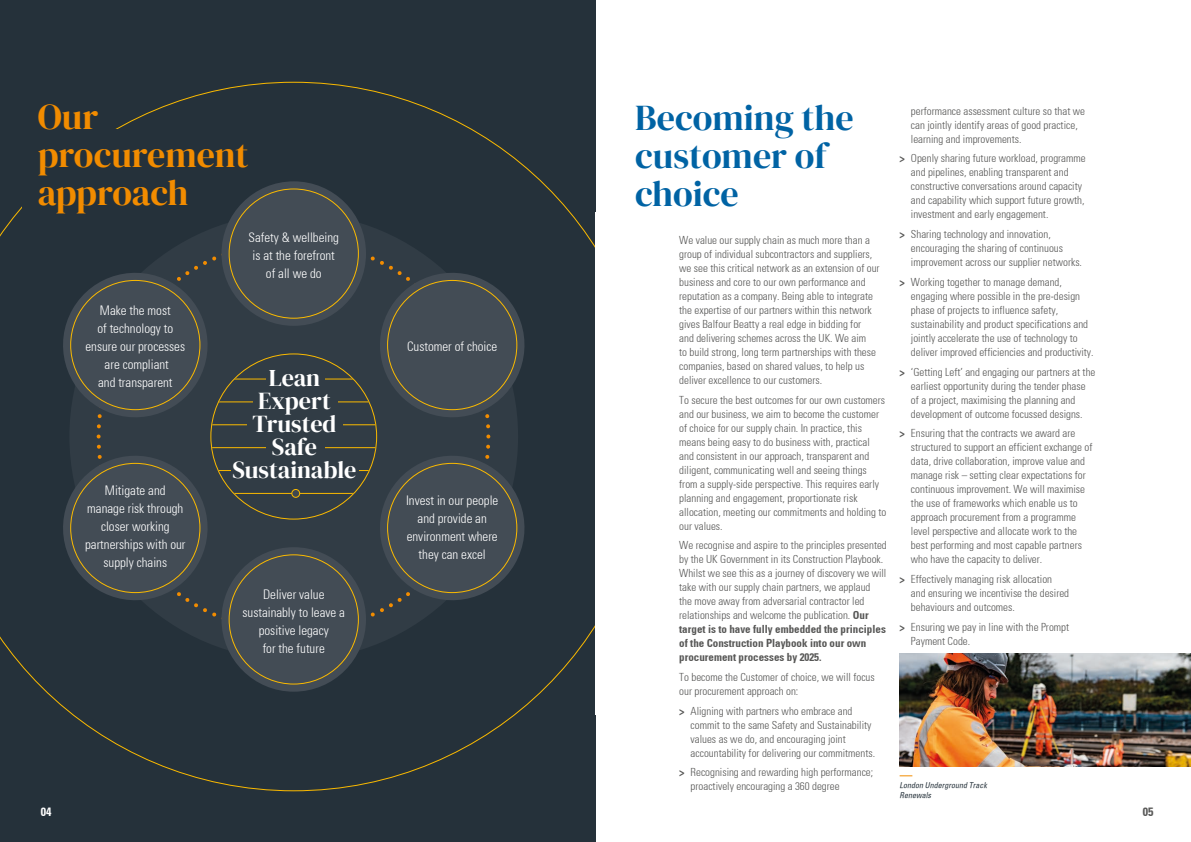
<style>
.page{position:relative;width:1191px;height:842px;background:#fff}
.page>*{position:absolute;margin:0;border:0;box-sizing:border-box;transform-origin:0 0}
.Main_title{font:36px/38px "DM Serif Display";color:#0063a4}
.Main_title-2{font:36px/38px "DM Serif Display";color:#f28c00}
.Main_title-3{font:24.1px/23px "DM Serif Display";color:#fff;text-align:center}
.Foreword{font:300 condensed 13px/18px "Univers";color:#fff;text-align:center}
.t1{font:700 condensed 12px "Univers";color:#575756}
.t2{font:700 condensed 12px "Univers";color:#fff}
.Body_text{font:300 condensed 11px/14px "Univers";color:#575756}
.Photo_caption{font:italic 500 condensed 8px/10px "Univers";color:#25313a}
.s1{font-weight:700}
</style>
<div class="page">
<div style="left:0;top:0;width:595px;height:842px;background:#25313a"></div>
<img style="left:899px;top:653px;width:292px;height:113px">
<svg style="left:899px;top:775px;width:13px;height:1px"></svg>
<svg style="left:0;top:82px;width:596px;height:709px"></svg>
<div style="left:31px;top:129px;width:229px;height:51px;background:#25313a"></div>
<div style="left:23px;top:162px;width:180px;height:59px;background:#25313a"></div>
<div style="left:595px;top:212px;width:56px;height:502px;background:#fff"></div>
<p class="Main_title-2" style="left:38px;top:98px;width:212px">Our procurement approach</p>
<p class="Foreword" style="left:85px;top:302px;width:101px">Make the most<br>of technology to ensure our processes are compliant<br>and transparent</p>
<p class="Foreword" style="left:85px;top:481px;width:102px">Mitigate and manage risk through closer working partnerships with our supply chains</p>
<p class="Foreword" style="left:249px;top:228px;width:92px">Safety &amp; wellbeing is at the forefront of all we do</p>
<p class="Main_title-3" style="left:232px;top:367px;width:125px">Lean<br>Expert<br>Trusted<br>Safe<br>Sustainable</p>
<p class="Foreword" style="left:242px;top:585px;width:104px">Deliver value sustainably to leave a positive legacy<br>for the future</p>
<p class="Foreword" style="left:407px;top:337px;width:92px">Customer of choice</p>
<p class="Foreword" style="left:406px;top:491px;width:94px">Invest in our people and provide an environment where they can excel</p>
<p class="t2" style="left:41px;top:804px;width:12px">04</p>
<p class="Main_title" style="left:635px;top:99px;width:220px">Becoming the customer of choice</p>
<p class="Body_text" style="left:679px;top:233px;width:202px">We value our supply chain as much more than a group of individual subcontractors and suppliers, we see this critical network as an extension of our business and core to our own performance and reputation as a company. Being able to integrate the expertise of our partners within this network gives Balfour Beatty a real edge in bidding for<br>and delivering schemes across the UK. We aim<br>to build strong, long term partnerships with these companies, based on shared values, to help us deliver excellence to our customers.</p>
<p class="Body_text" style="left:679px;top:393px;width:209px">To secure the best outcomes for our own customers and our business, we aim to become the customer of choice for our supply chain. In practice, this means being easy to do business with, practical and consistent in our approach, transparent and diligent, communicating well and seeing things from a supply-side perspective. This requires early planning and engagement, proportionate risk allocation, meeting our commitments and holding to our values.</p>
<p class="Body_text" style="left:679px;top:539px;width:209px">We recognise and aspire to the principles presented by the UK Government in its Construction Playbook.<br>Whilst we see this as a journey of discovery we will take with our supply chain partners, we applaud<br>the move away from adversarial contractor led relationships and welcome the publication. <span class="s1">Our target is to have fully embedded the principles of the Construction Playbook into our own procurement processes by 2025.</span></p>
<p class="Body_text" style="left:679px;top:670px;width:197px">To become the Customer of choice, we will focus our procurement approach on:</p>
<p class="Body_text" style="left:690px;top:704px;width:186px;text-indent:-11px"><span class="s1">&gt;</span> Aligning with partners who embrace and commit to the same Safety and Sustainability values as we do, and encouraging joint accountability for delivering our commitments.</p>
<p class="Body_text" style="left:690px;top:765px;width:184px;text-indent:-11px"><span class="s1">&gt;</span> Recognising and rewarding high performance; proactively encouraging a 360 degree</p>
<p class="Body_text" style="left:911px;top:104px;width:176px">performance assessment culture so that we can jointly identify areas of good practice, learning and improvements.</p>
<p class="Body_text" style="left:911px;top:152px;width:176px;text-indent:-11px"><span class="s1">&gt;</span> Openly sharing future workload, programme and pipelines, enabling transparent and constructive conversations around capacity and capability which support future growth, investment and early engagement.</p>
<p class="Body_text" style="left:911px;top:227px;width:173px;text-indent:-11px"><span class="s1">&gt;</span> Sharing technology and innovation, encouraging the sharing of continuous improvement across our supplier networks.</p>
<p class="Body_text" style="left:911px;top:275px;width:184px;text-indent:-11px"><span class="s1">&gt;</span> Working together to manage demand, engaging where possible in the pre-design phase of projects to influence safety, sustainability and product specifications and jointly accelerate the use of technology to deliver improved efficiencies and productivity.</p>
<p class="Body_text" style="left:911px;top:365px;width:186px;text-indent:-11px"><span class="s1">&gt;</span> ‘Getting Left’ and engaging our partners at the earliest opportunity during the tender phase of a project, maximising the planning and development of outcome focussed designs.</p>
<p class="Body_text" style="left:911px;top:426px;width:183px;text-indent:-11px"><span class="s1">&gt;</span> Ensuring that the contracts we award are structured to support an efficient exchange of data, drive collaboration, improve value and manage risk – setting clear expectations for continuous improvement. We will maximise the use of frameworks which enable us to approach procurement from a programme level perspective and allocate work to the best performing and most capable partners who have the capacity to deliver.</p>
<p class="Body_text" style="left:911px;top:572px;width:160px;text-indent:-11px"><span class="s1">&gt;</span> Effectively managing risk allocation and ensuring we incentivise the desired behaviours and outcomes.</p>
<p class="Body_text" style="left:911px;top:620px;width:160px;text-indent:-11px"><span class="s1">&gt;</span> Ensuring we pay in line with the Prompt<br>Payment Code.</p>
<p class="Photo_caption" style="left:899px;top:780px;width:89px">London Underground Track<br>Renewals</p>
<p class="t1" style="left:1142px;top:804px;width:12px">05</p>
</div>
